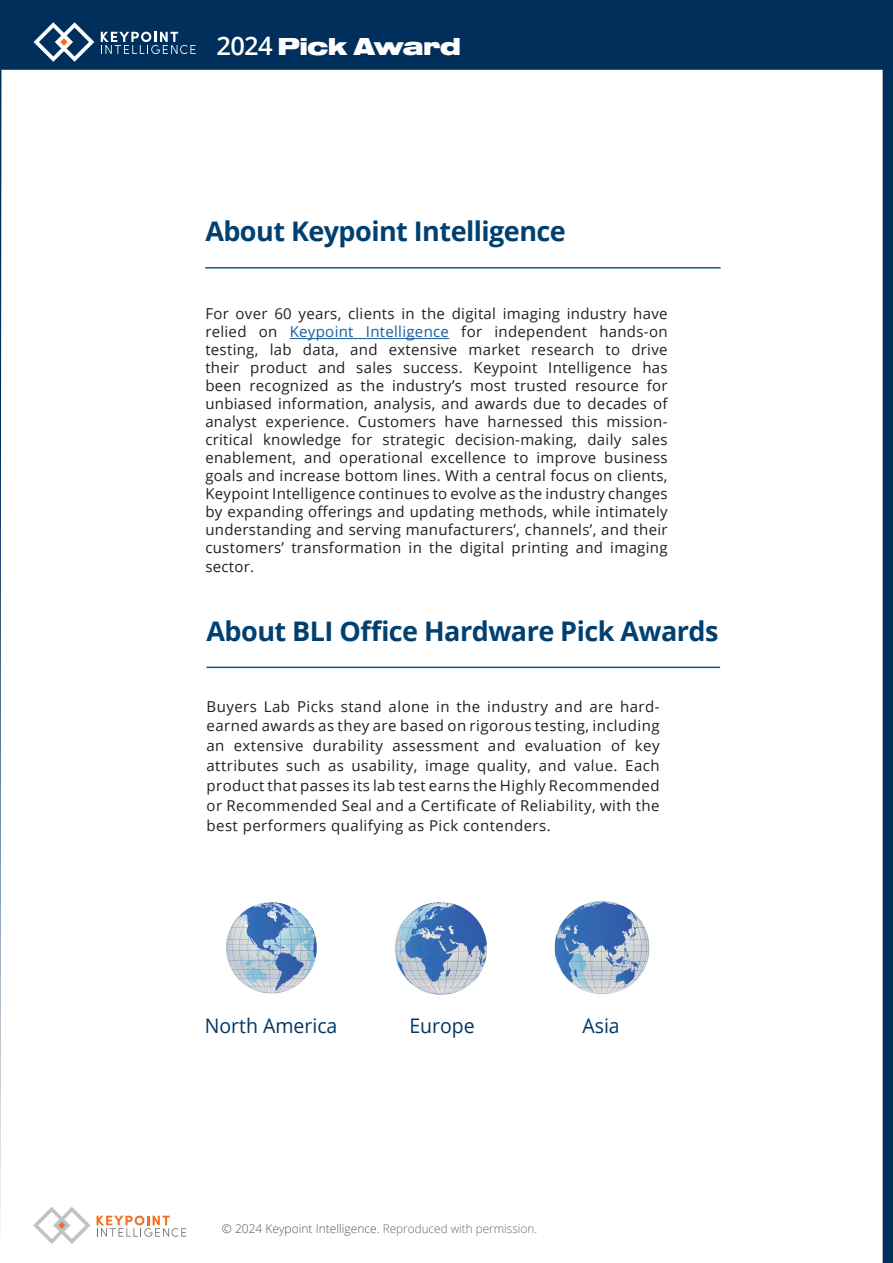
<style>
.page{position:relative;width:893px;height:1263px;background:#002f5b}
.page>*{position:absolute;margin:0;border:0;box-sizing:border-box;transform-origin:0 0}
.t1{font:700 27px "Open Sans";letter-spacing:-.02em;color:#004071}
.t2{font:900 25.5px "Nimbus San Ext";letter-spacing:-.03em;color:#fff}
.t3{font:20.1px "Open Sans";color:#003765}
.t4{font:15px/18px "Open Sans";letter-spacing:.025em;color:#231f20;text-align:justify}
.t5{font:300 12px "Open Sans";color:#555659}
.s1{font-family:"Open Sans";font-weight:600}
.s2{color:#175d9e}
.s3{color:#68676a}
</style>
<div class="page">
<div style="left:0;top:70px;width:883px;height:1193px;background:#fff"></div>
<svg style="left:34px;top:22px;width:60px;height:40px"></svg>
<svg style="left:101px;top:32px;width:95px;height:22px"></svg>
<svg style="left:33px;top:1207px;width:58px;height:37px"></svg>
<svg style="left:97px;top:1215px;width:89px;height:22px"></svg>
<img style="left:224px;top:898px;width:94px;height:105px">
<img style="left:395px;top:896px;width:94px;height:107px">
<img style="left:550px;top:896px;width:102px;height:107px">
<hr style="left:205px;top:267px;width:516px;height:2px;background:#005996">
<hr style="left:290px;top:338px;width:159px;height:1px;background:#175d9e">
<hr style="left:207px;top:667px;width:513px;height:1px;background:#005996">
<h2 class="t2" style="left:217px;top:32px;width:246px"><span class="s1">2024</span> Pick Award</h2>
<h1 class="t1" style="left:205px;top:212px;width:362px">About Keypoint Intelligence</h1>
<p class="t4" style="left:205px;top:305px;width:464px">For over 60 years, clients in the digital imaging industry have relied on <span class="s2">Keypoint Intelligence</span> for independent hands-on testing, lab data, and extensive market research to drive their product and sales success. Keypoint Intelligence has been recognized as the industry’s most trusted resource for unbiased information, analysis, and awards due to decades of analyst experience. Customers have harnessed this mission&shy;critical knowledge for strategic decision-making, daily sales enablement, and operational excellence to improve business goals and increase bottom lines. With a central focus on clients, Keypoint Intelligence continues to evolve as the industry changes by expanding offerings and updating methods, while intimately understanding and serving manufacturers’, channels’, and their customers’ transformation in the digital printing and imaging sector.</p>
<h1 class="t1" style="left:207px;top:612px;width:513px">About BLI Office Hardware Pick Awards</h1>
<p class="t4" style="left:207px;top:696px;width:455px;line-height:19.8px">Buyers Lab Picks stand alone in the industry and are hard&shy;earned awards as they are based on rigorous testing, including an extensive durability assessment and evaluation of key attributes such as usability, image quality, and value. Each product that passes its lab test earns the Highly Recommended or Recommended Seal and a Certificate of Reliability, with the best performers qualifying as Pick contenders.</p>
<h3 class="t3" style="left:205px;top:1012px;width:134px">North America</h3>
<h3 class="t3" style="left:409px;top:1012px;width:67px">Europe</h3>
<h3 class="t3" style="left:582px;top:1012px;width:39px">Asia</h3>
<p class="t5" style="left:222px;top:1220px;width:317px">© 2024 Keypoint Intelligence. <span class="s3">Reproduced with permission.</span></p>
</div>
